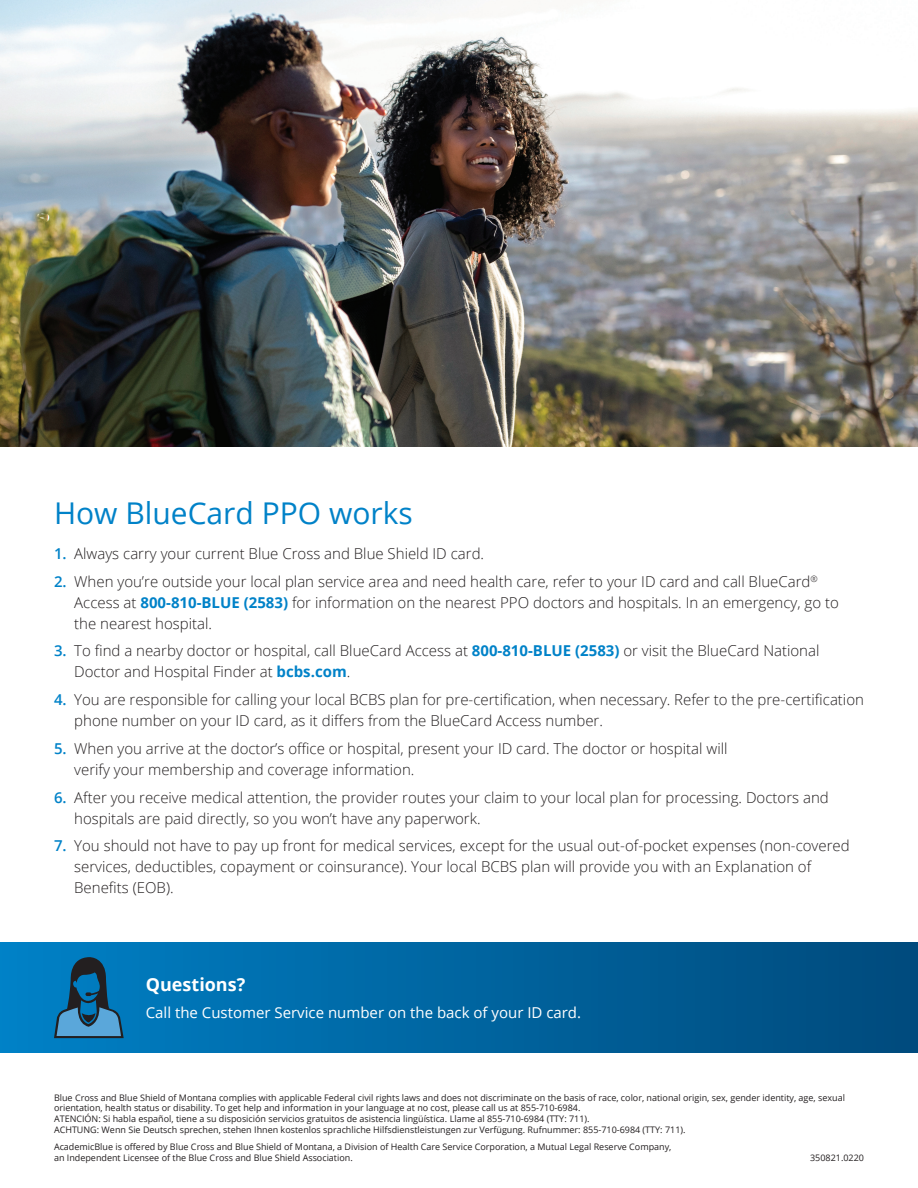
<style>
.page{position:relative;width:918px;height:1188px;background:#fff}
.page>*{position:absolute;margin:0;border:0;box-sizing:border-box;transform-origin:0 0}
.t1{font:30px "Open Sans";color:#0082c8}
.t2{font:700 18px "Open Sans";color:#fff}
.t3{font:300 15px/21px "Open Sans";color:#231f20}
.t4{font:15px "Open Sans";color:#fff}
.t5{font:9px/10.6px "Open Sans";color:#231f20}
.s1{font-weight:600;color:#0082c8}
.s2{font-weight:700;color:#0082c8}
</style>
<div class="page">
<img style="left:0;top:0;width:918px;height:447px">
<div style="left:0;top:943px;width:918px;height:110px;background:linear-gradient(to right,#0081c6,#004a7c)"></div>
<svg style="left:54px;top:957px;width:70px;height:81px;background:#1e6b98"></svg>
<h1 class="t1" style="left:54px;top:493px;width:360px">How BlueCard PPO works</h1>
<p class="t3" style="left:54px;top:543px;width:432px"><span class="s1">1.</span> Always carry your current Blue Cross and Blue Shield ID card.</p>
<p class="t3" style="left:74px;top:570px;width:766px;text-indent:-20px"><span class="s1">2.</span> When you’re outside your local plan service area and need health care, refer to your ID card and call BlueCard<sup>®<br></sup>Access at <span class="s2">800-810-BLUE (2583)</span> for information on the nearest PPO doctors and hospitals. In an emergency, go to the nearest hospital.</p>
<p class="t3" style="left:74px;top:640px;width:747px;text-indent:-20px"><span class="s1">3.</span> To find a nearby doctor or hospital, call BlueCard Access at <span class="s2">800-810-BLUE (2583)</span> or visit the BlueCard National<br>Doctor and Hospital Finder at <span class="s2">bcbs.com</span>.</p>
<p class="t3" style="left:74px;top:689px;width:791px;text-indent:-20px"><span class="s1">4.</span> You are responsible for calling your local BCBS plan for pre-certification, when necessary. Refer to the pre-certification phone number on your ID card, as it differs from the BlueCard Access number.</p>
<p class="t3" style="left:74px;top:738px;width:655px;text-indent:-20px"><span class="s1">5.</span> When you arrive at the doctor’s office or hospital, present your ID card. The doctor or hospital will verify your membership and coverage information.</p>
<p class="t3" style="left:74px;top:786px;width:756px;text-indent:-20px"><span class="s1">6.</span> After you receive medical attention, the provider routes your claim to your local plan for processing. Doctors and hospitals are paid directly, so you won’t have any paperwork.</p>
<p class="t3" style="left:74px;top:835px;width:777px;text-indent:-20px"><span class="s1">7.</span> You should not have to pay up front for medical services, except for the usual out-of-pocket expenses (non-covered services, deductibles, copayment or coinsurance). Your local BCBS plan will provide you with an Explanation of<br>Benefits (EOB).</p>
<p class="t2" style="left:146px;top:971px;width:101px">Questions?</p>
<p class="t4" style="left:146px;top:1003px;width:437px">Call the Customer Service number on the back of your ID card.</p>
<p class="t5" style="left:54px;top:1092px;width:793px">Blue Cross and Blue Shield of Montana complies with applicable Federal civil rights laws and does not discriminate on the basis of race, color, national origin, sex, gender identity, age, sexual orientation, health status or disability. To get help and information in your language at no cost, please call us at 855-710-6984.<br>ATENCIÓN: Si habla español, tiene a su disposición servicios gratuitos de asistencia lingüística. Llame al 855-710-6984 (TTY: 711).<br>ACHTUNG: Wenn Sie Deutsch sprechen, stehen Ihnen kostenlos sprachliche Hilfsdienstleistungen zur Verfügung. Rufnummer: 855-710-6984 (TTY: 711).</p>
<p class="t5" style="left:54px;top:1141px;width:619px">AcademicBlue is offered by Blue Cross and Blue Shield of Montana, a Division of Health Care Service Corporation, a Mutual Legal Reserve Company, an Independent Licensee of the Blue Cross and Blue Shield Association.</p>
<p class="t5" style="left:810px;top:1152px;width:55px">350821.0220</p>
</div>
